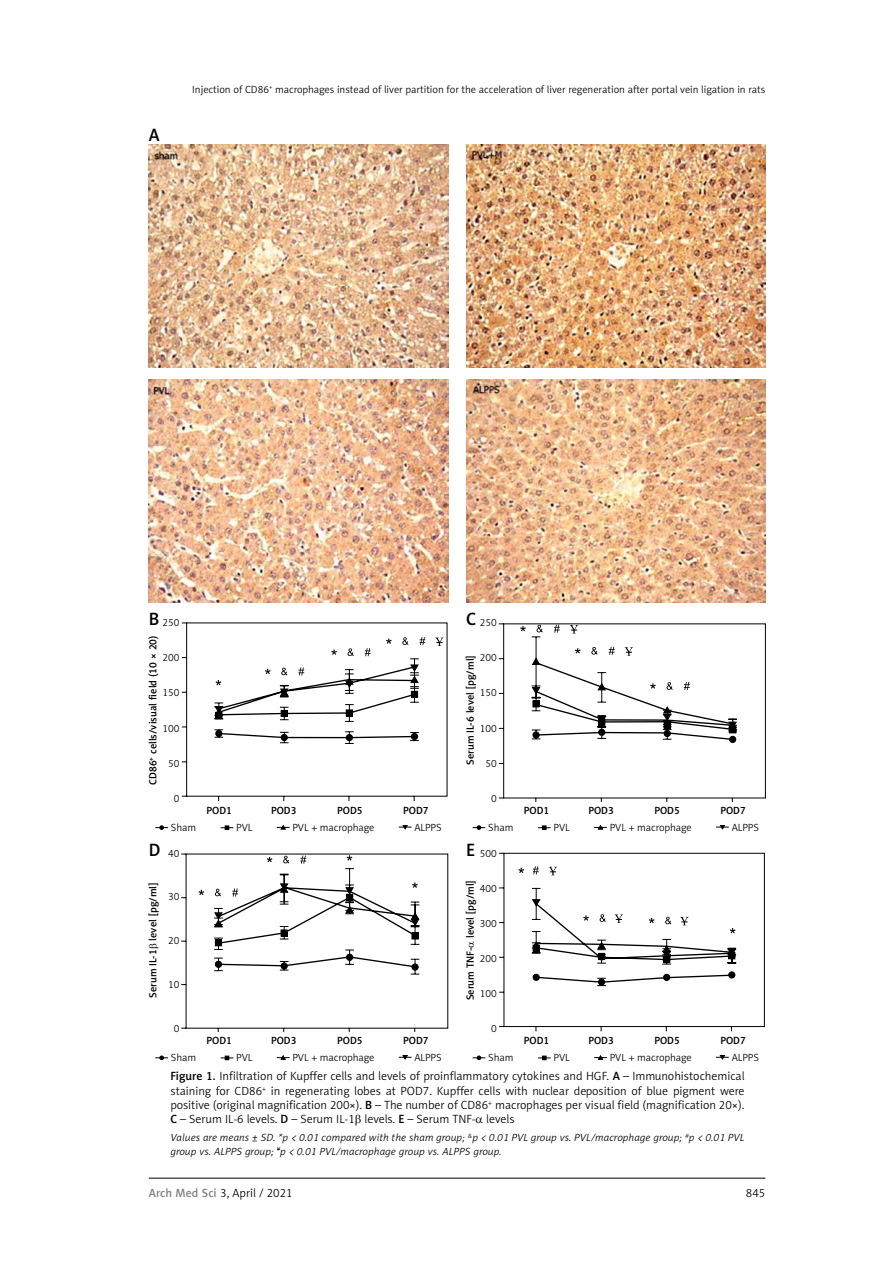
<style>
.page{position:relative;width:893px;height:1263px;background:#fff}
.page>*{position:absolute;margin:0;border:0;box-sizing:border-box;transform-origin:0 0}
.t1{font:18px "Naomi Sans EFN Medium";color:#000}
.t2{font:12px/14.4px "Naomi Sans EFN Light";color:#000;text-align:justify}
.t3{font:10.5px "Naomi Sans EFN Light";color:#000}
.t4{font:italic 10.5px/13.5px "Naomi Sans EFN Light";letter-spacing:.015em;color:#000}
.t5{font:10.5px "Naomi Sans EFN Medium";color:#000}
.s1{font-family:"Naomi Sans EFN Medium"}
.s2{font-family:"Naomi Sans EFN Medium";color:#808285}
</style>
<div class="page">
<hr style="left:149px;top:1178px;width:616px;height:1px;background:#000">
<img style="left:149px;top:145px;width:299px;height:223px">
<img style="left:149px;top:380px;width:299px;height:223px">
<img style="left:466px;top:145px;width:299px;height:223px">
<img style="left:466px;top:380px;width:299px;height:223px">
<svg style="left:181px;top:622px;width:267px;height:179px"></svg>
<div style="left:281px;top:734px;width:6px;height:7px;background:#525252;border-radius:50%"></div>
<div style="left:281px;top:734px;width:7px;height:7px;border:1px solid #000;border-radius:50%"></div>
<div style="left:346px;top:734px;width:6px;height:7px;background:#4f4f4f;border-radius:50%"></div>
<div style="left:346px;top:734px;width:7px;height:7px;border:1px solid #000;border-radius:50%"></div>
<div style="left:411px;top:733px;width:7px;height:7px;border:1px solid #000;border-radius:50%"></div>
<svg style="left:331px;top:649px;width:6px;height:6px"></svg>
<svg style="left:386px;top:638px;width:6px;height:6px"></svg>
<svg style="left:348px;top:648px;width:6px;height:8px"></svg>
<svg style="left:402px;top:637px;width:6px;height:8px"></svg>
<svg style="left:214px;top:664px;width:205px;height:75px"></svg>
<svg style="left:365px;top:648px;width:6px;height:8px"></svg>
<svg style="left:420px;top:637px;width:5px;height:8px"></svg>
<svg style="left:435px;top:638px;width:9px;height:8px"></svg>
<svg style="left:181px;top:853px;width:267px;height:179px"></svg>
<svg style="left:199px;top:890px;width:5px;height:5px"></svg>
<svg style="left:267px;top:857px;width:5px;height:5px"></svg>
<svg style="left:347px;top:855px;width:5px;height:6px"></svg>
<svg style="left:283px;top:856px;width:6px;height:7px"></svg>
<svg style="left:214px;top:882px;width:206px;height:88px"></svg>
<svg style="left:300px;top:855px;width:6px;height:9px"></svg>
<svg style="left:498px;top:623px;width:268px;height:179px"></svg>
<div style="left:729px;top:736px;width:7px;height:7px;border:1px solid #000;border-radius:50%"></div>
<svg style="left:520px;top:626px;width:6px;height:5px"></svg>
<svg style="left:537px;top:625px;width:6px;height:7px"></svg>
<svg style="left:554px;top:625px;width:6px;height:8px"></svg>
<svg style="left:570px;top:625px;width:8px;height:8px"></svg>
<svg style="left:531px;top:647px;width:206px;height:95px"></svg>
<svg style="left:499px;top:853px;width:266px;height:179px"></svg>
<div style="left:598px;top:979px;width:7px;height:6px;border:1px solid #000;border-radius:50%"></div>
<svg style="left:518px;top:868px;width:6px;height:5px"></svg>
<svg style="left:533px;top:866px;width:6px;height:8px"></svg>
<svg style="left:549px;top:867px;width:8px;height:8px"></svg>
<svg style="left:532px;top:899px;width:204px;height:84px"></svg>
<svg style="left:155px;top:825px;width:13px;height:5px"></svg>
<svg style="left:221px;top:825px;width:12px;height:5px"></svg>
<svg style="left:221px;top:855px;width:12px;height:1px"></svg>
<svg style="left:277px;top:825px;width:13px;height:5px"></svg>
<svg style="left:399px;top:825px;width:12px;height:4px"></svg>
<svg style="left:155px;top:1056px;width:13px;height:4px"></svg>
<svg style="left:221px;top:1055px;width:12px;height:5px"></svg>
<svg style="left:277px;top:1055px;width:13px;height:5px"></svg>
<svg style="left:399px;top:1055px;width:12px;height:5px"></svg>
<svg style="left:473px;top:825px;width:12px;height:5px"></svg>
<svg style="left:538px;top:825px;width:13px;height:5px"></svg>
<svg style="left:538px;top:855px;width:13px;height:1px"></svg>
<svg style="left:594px;top:825px;width:13px;height:5px"></svg>
<svg style="left:716px;top:825px;width:13px;height:4px"></svg>
<svg style="left:473px;top:1056px;width:12px;height:4px"></svg>
<svg style="left:538px;top:1055px;width:13px;height:5px"></svg>
<svg style="left:594px;top:1055px;width:13px;height:5px"></svg>
<svg style="left:716px;top:1055px;width:13px;height:5px"></svg>
<h1 class="t1" style="left:149px;top:124px;width:12px">A</h1>
<p class="t3" style="left:192px;top:83px;width:575px">Injection of CD86<sup>+</sup> macrophages instead of liver partition for the acceleration of liver regeneration after portal vein ligation in rats</p>
<h1 class="t1" style="left:149px;top:608px;width:12px">B</h1>
<p class="t3" style="left:162px;top:617px;width:19px">250</p>
<p class="t3" style="left:162px;top:652px;width:19px">200</p>
<p class="t3" style="left:162px;top:687px;width:19px">150</p>
<p class="t3" style="left:162px;top:722px;width:19px">100</p>
<p class="t3" style="left:168px;top:757px;width:13px">50</p>
<p class="t3" style="left:174px;top:792px;width:7px">0</p>
<p class="t5" style="left:147px;top:785px;width:151px;rotate:-90deg">CD86<sup>+</sup> cells/visual field (10 × 20)</p>
<p class="t5" style="left:207px;top:804px;width:27px">POD1</p>
<p class="t5" style="left:271px;top:804px;width:27px">POD3</p>
<p class="t5" style="left:337px;top:804px;width:27px">POD5</p>
<p class="t5" style="left:403px;top:804px;width:27px">POD7</p>
<h1 class="t1" style="left:466px;top:608px;width:12px">C</h1>
<p class="t3" style="left:480px;top:617px;width:19px">250</p>
<p class="t3" style="left:480px;top:652px;width:19px">200</p>
<p class="t3" style="left:480px;top:687px;width:19px">150</p>
<p class="t3" style="left:480px;top:722px;width:19px">100</p>
<p class="t3" style="left:485px;top:757px;width:13px">50</p>
<p class="t3" style="left:491px;top:792px;width:7px">0</p>
<p class="t5" style="left:464px;top:765px;width:111px;rotate:-90deg">Serum IL-6 level [pg/ml]</p>
<p class="t5" style="left:524px;top:804px;width:27px">POD1</p>
<p class="t5" style="left:588px;top:804px;width:27px">POD3</p>
<p class="t5" style="left:654px;top:804px;width:27px">POD5</p>
<p class="t5" style="left:720px;top:804px;width:27px">POD7</p>
<h1 class="t1" style="left:149px;top:839px;width:13px">D</h1>
<p class="t5" style="left:147px;top:998px;width:117px;rotate:-90deg">Serum IL-1 level [pg/ml]</p>
<p class="t3" style="left:171px;top:821px;width:27px">Sham</p>
<p class="t3" style="left:236px;top:821px;width:18px">PVL</p>
<p class="t3" style="left:292px;top:821px;width:83px">PVL + macrophage</p>
<p class="t3" style="left:414px;top:821px;width:29px">ALPPS</p>
<p class="t3" style="left:488px;top:821px;width:27px">Sham</p>
<p class="t3" style="left:553px;top:821px;width:18px">PVL</p>
<p class="t3" style="left:610px;top:821px;width:83px">PVL + macrophage</p>
<p class="t3" style="left:732px;top:821px;width:29px">ALPPS</p>
<p class="t3" style="left:168px;top:847px;width:13px">40</p>
<p class="t3" style="left:168px;top:891px;width:13px">30</p>
<p class="t3" style="left:168px;top:935px;width:13px">20</p>
<p class="t3" style="left:168px;top:978px;width:13px">10</p>
<p class="t3" style="left:174px;top:1022px;width:7px">0</p>
<h1 class="t1" style="left:466px;top:839px;width:11px">E</h1>
<p class="t3" style="left:480px;top:847px;width:19px">500</p>
<p class="t3" style="left:480px;top:882px;width:19px">400</p>
<p class="t3" style="left:480px;top:917px;width:19px">300</p>
<p class="t3" style="left:480px;top:952px;width:19px">200</p>
<p class="t3" style="left:480px;top:987px;width:19px">100</p>
<p class="t3" style="left:491px;top:1022px;width:7px">0</p>
<p class="t5" style="left:464px;top:1000px;width:121px;rotate:-90deg">Serum TNF- level [pg/ml]</p>
<p class="t5" style="left:207px;top:1034px;width:27px">POD1</p>
<p class="t5" style="left:271px;top:1034px;width:27px">POD3</p>
<p class="t5" style="left:337px;top:1034px;width:27px">POD5</p>
<p class="t5" style="left:403px;top:1034px;width:27px">POD7</p>
<p class="t5" style="left:524px;top:1034px;width:27px">POD1</p>
<p class="t5" style="left:588px;top:1034px;width:27px">POD3</p>
<p class="t5" style="left:654px;top:1034px;width:27px">POD5</p>
<p class="t5" style="left:720px;top:1034px;width:27px">POD7</p>
<p class="t3" style="left:171px;top:1051px;width:27px">Sham</p>
<p class="t3" style="left:236px;top:1051px;width:18px">PVL</p>
<p class="t3" style="left:292px;top:1051px;width:83px">PVL + macrophage</p>
<p class="t3" style="left:414px;top:1051px;width:29px">ALPPS</p>
<p class="t3" style="left:488px;top:1051px;width:27px">Sham</p>
<p class="t3" style="left:553px;top:1051px;width:18px">PVL</p>
<p class="t3" style="left:610px;top:1051px;width:83px">PVL + macrophage</p>
<p class="t3" style="left:732px;top:1051px;width:29px">ALPPS</p>
<p class="t2" style="left:170px;top:1069px;width:576px"><span class="s1">Figure 1.</span> Infiltration of Kupffer cells and levels of proinflammatory cytokines and HGF. <span class="s1">A</span> – Immunohistochemical staining for CD86<sup>+</sup> in regenerating lobes at POD7. Kupffer cells with nuclear deposition of blue pigment were positive (original magnification 200×). <span class="s1">B</span> – The number of CD86<sup>+</sup> macrophages per visual field (magnification 20×).<br><span class="s1">C</span> – Serum IL-6 levels. <span class="s1">D</span> – Serum IL-1 levels. <span class="s1">E</span> – Serum TNF- levels</p>
<p class="t4" style="left:170px;top:1131px;width:576px">Values are means ± SD. *p &lt; 0.01 compared with the sham group; <sup>&amp;</sup>p &lt; 0.01 PVL group vs. PVL/macrophage group; <sup>#</sup>p &lt; 0.01 PVL group vs. ALPPS group; <sup>Y</sup>p &lt; 0.01 PVL/macrophage group vs. ALPPS group.</p>
<p class="t2" style="left:149px;top:1186px;width:145px"><span class="s2">Arch Med Sci</span> 3, April / 2021</p>
<p class="t2" style="left:746px;top:1186px;width:21px">845</p>
</div>
